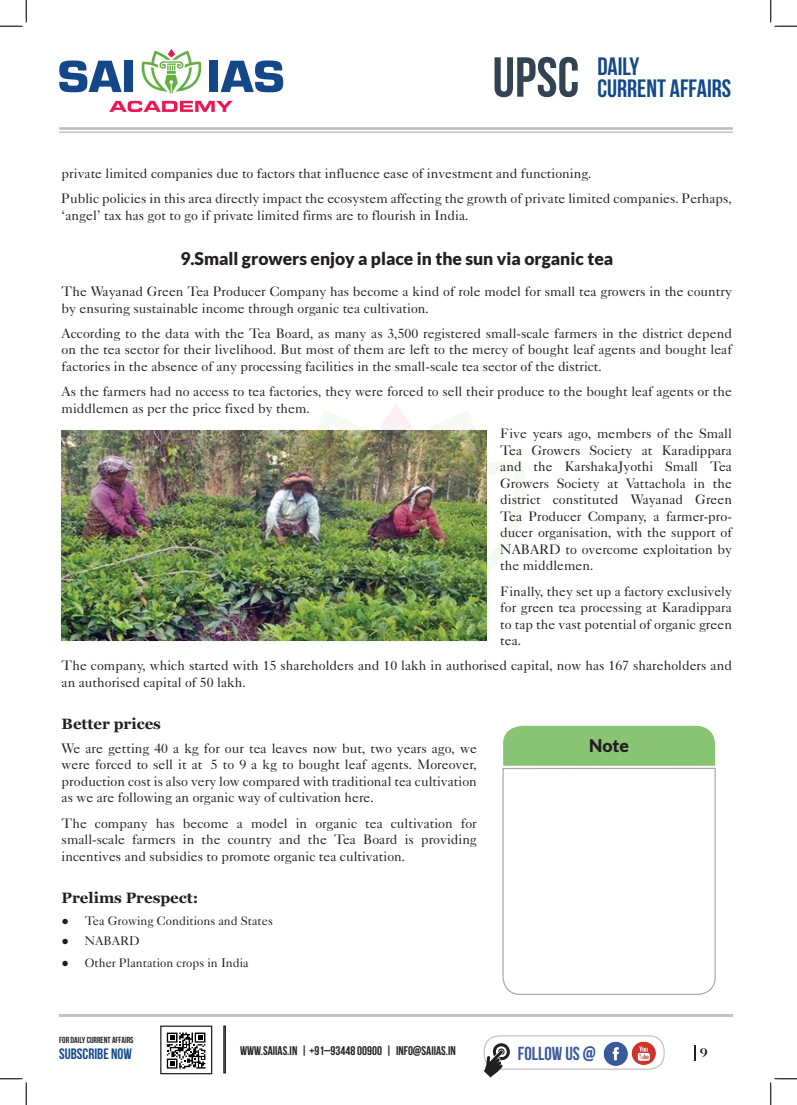
<style>
.page{position:relative;width:797px;height:1105px;background:#fff}
.page>*{position:absolute;margin:0;border:0;box-sizing:border-box;transform-origin:0 0}
.t1{font:700 56.25px "Bebas Neue";color:#344351}
.t2{font:700 25px/22.5px "Bebas Neue";color:#134889}
.t3{font:700 18.75px "Bebas Neue";color:#3a589c}
.t4{font:900 17.5px "Lato";color:#231f20}
.t5{font:700 15px "Georgia";color:#231f20}
.t6{font:700 15px "Bebas Neue";color:#134889}
.t7{font:13.75px/16.5px "Caslon Five Forty LT";color:#231f20;text-align:justify}
.t8{font:12.5px "Caslon Five Forty LT";color:#231f20}
.t9{font:700 12.5px "Bebas Neue";color:#231f20}
.t10{font:700 11.25px "Caslon";color:#231f20}
.t11{font:700 8.75px "Bebas Neue";color:#231f20}
.s1{font-family:"Georgia";font-weight:700}
</style>
<div class="page">
<hr style="left:59px;top:1014px;width:673px;height:3px;background:#c3c3c3">
<svg style="left:317px;top:403px;width:208px;height:169px"></svg>
<svg style="left:59px;top:60px;width:63px;height:32px"></svg>
<div style="left:124px;top:61px;width:9px;height:31px;background:#144789"></div>
<div style="left:209px;top:61px;width:9px;height:31px;background:#144789"></div>
<svg style="left:221px;top:60px;width:62px;height:32px"></svg>
<svg style="left:109px;top:101px;width:124px;height:11px"></svg>
<svg style="left:141px;top:49px;width:61px;height:45px"></svg>
<div style="left:503px;top:726px;width:212px;height:40px;background:#88c473"></div>
<svg style="left:502px;top:767px;width:214px;height:228px"></svg>
<svg style="left:694px;top:1045px;width:2px;height:15px"></svg>
<svg style="left:166px;top:1032px;width:40px;height:37px"></svg>
<div style="left:160px;top:1025px;width:52px;height:49px;border:1px solid #231f20"></div>
<div style="left:223px;top:1025px;width:3px;height:48px;border:1px solid #231f20"></div>
<div style="left:483px;top:1035px;width:181px;height:35px;border:1px solid #c3c3c3;border-radius:15px"></div>
<img style="left:603px;top:1041px;width:25px;height:25px">
<img style="left:631px;top:1041px;width:25px;height:24px">
<svg style="left:483px;top:1042px;width:28px;height:35px"></svg>
<hr style="left:59px;top:127px;width:673px;height:3px;background:#bdbaba">
<hr style="left:59px;top:132px;width:673px;height:1px;background:#bdbaba">
<img style="left:61px;top:429px;width:426px;height:212px">
<svg style="left:0;top:0;width:27px;height:27px"></svg>
<svg style="left:0;top:1078px;width:27px;height:27px"></svg>
<svg style="left:770px;top:0;width:27px;height:27px"></svg>
<svg style="left:770px;top:1078px;width:27px;height:27px"></svg>
<h1 class="t1" style="left:492px;top:46px;width:88px">UPSC</h1>
<h2 class="t2" style="left:597px;top:54px;width:135px">DAILY<br>CURRENT AFFAIRS</h2>
<p class="t7" style="left:62px;top:160px;width:672px;line-height:25.4px">private limited companies due to factors that influence ease of investment and functioning.<br>Public policies in this area directly impact the ecosystem affecting the growth of private limited companies. Perhaps,</p>
<p class="t7" style="left:62px;top:207px;width:408px">‘angel’ tax has got to go if private limited firms are to flourish in India.</p>
<p class="t4" style="left:180px;top:248px;width:434px">9.Small growers enjoy a place in the sun via organic tea</p>
<p class="t7" style="left:62px;top:283px;width:671px">The Wayanad Green Tea Producer Company has become a kind of role model for small tea growers in the country by ensuring sustainable income through organic tea cultivation.</p>
<p class="t7" style="left:62px;top:325px;width:671px">According to the data with the Tea Board, as many as 3,500 registered small-scale farmers in the district depend on the tea sector for their livelihood. But most of them are left to the mercy of bought leaf agents and bought leaf factories in the absence of any processing facilities in the small-scale tea sector of the district.</p>
<p class="t7" style="left:62px;top:383px;width:671px">As the farmers had no access to tea factories, they were forced to sell their produce to the bought leaf agents or the middlemen as per the price fixed by them.</p>
<p class="t7" style="left:500px;top:425px;width:233px">Five years ago, members of the Small Tea Growers Society at Karadippara and the KarshakaJyothi Small Tea Growers Society at Vattachola in the district constituted Wayanad Green Tea Producer Company, a farmer-pro&shy;ducer organisation, with the support of NABARD to overcome exploitation by the middlemen.</p>
<p class="t7" style="left:500px;top:582px;width:233px">Finally, they set up a factory exclusively for green tea processing at Karadippara to tap the vast potential of organic green tea.</p>
<p class="t7" style="left:62px;top:657px;width:671px">The company, which started with 15 shareholders and 10 lakh in authorised capital, now has 167 shareholders and an authorised capital of 50 lakh.</p>
<p class="t5" style="left:62px;top:715px;width:101px">Better prices</p>
<p class="t7" style="left:62px;top:740px;width:417px">We are getting 40 a kg for our tea leaves now but, two years ago, we were forced to sell it at 5 to 9 a kg to bought leaf agents. Moreover, production cost is also very low compared with traditional tea cultivation as we are following an organic way of cultivation here.</p>
<p class="t7" style="left:62px;top:815px;width:417px">The company has become a model in organic tea cultivation for small-scale farmers in the country and the Tea Board is providing incentives and subsidies to promote organic tea cultivation.</p>
<p class="t5" style="left:62px;top:889px;width:138px">Prelims Prespect:</p>
<p class="t8" style="left:62px;top:913px;width:213px"><span class="s1">●</span> Tea Growing Conditions and States</p>
<p class="t8" style="left:62px;top:933px;width:80px"><span class="s1">●</span> NABARD</p>
<p class="t8" style="left:62px;top:955px;width:189px"><span class="s1">●</span> Other Plantation crops in India</p>
<p class="t4" style="left:589px;top:735px;width:41px">Note</p>
<p class="t11" style="left:59px;top:1035px;width:76px">FOR DAILY CURRENT AFFAIRS</p>
<p class="t6" style="left:59px;top:1045px;width:74px">SUBSCRIBE NOW</p>
<h3 class="t3" style="left:518px;top:1043px;width:79px">FOLLOW US @</h3>
<p class="t9" style="left:240px;top:1044px;width:217px">WWW.SAIIAS.IN | +91–93448 00900 | INFO@SAIIAS.IN</p>
<p class="t10" style="left:699px;top:1045px;width:9px">9</p>
</div>
